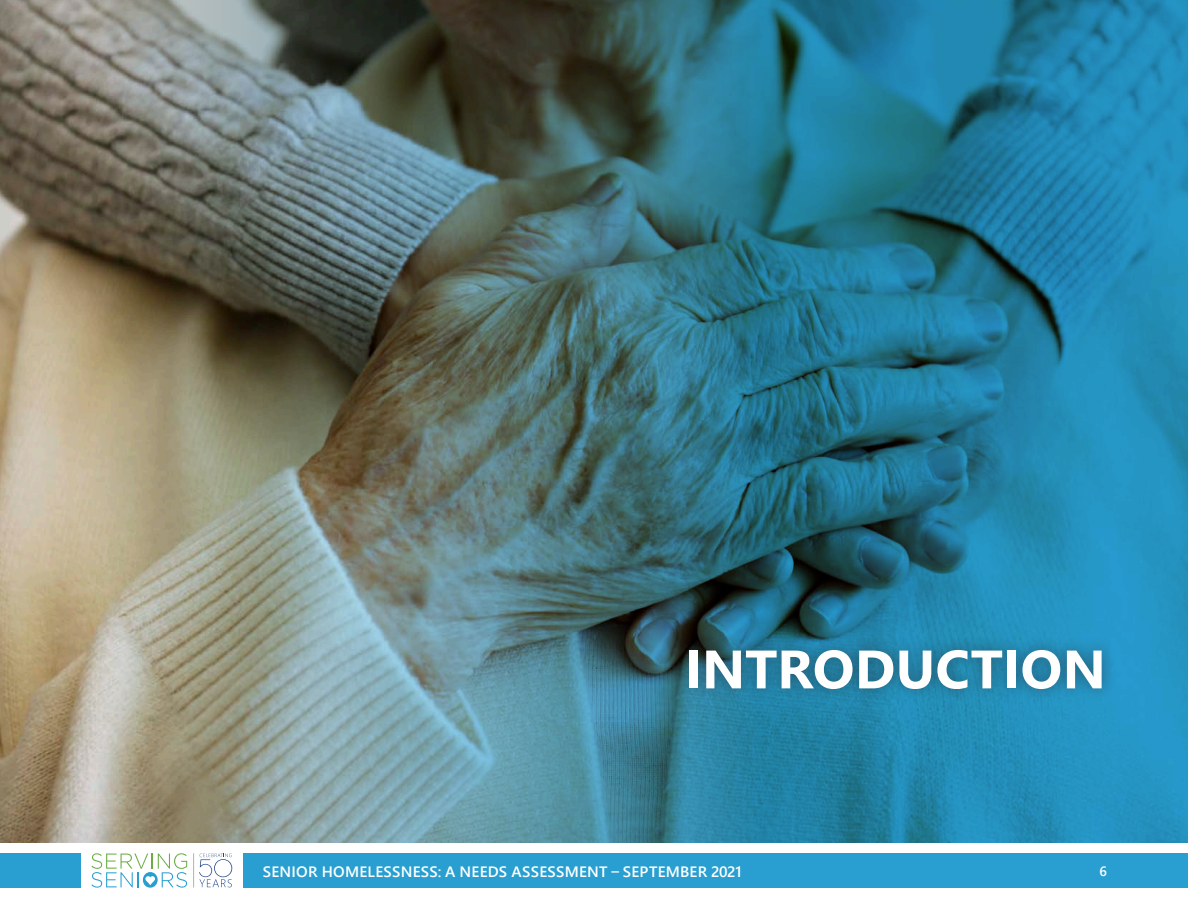
<style>
.page{position:relative;width:1188px;height:918px;background:#fff}
.page>*{position:absolute;margin:0;border:0;box-sizing:border-box;transform-origin:0 0}
.t1{font:700 54px "Segoe UI";color:#fff}
.t2{font:600 15px "Segoe UI";letter-spacing:.015em;color:#fff}
.t3{font:600 13.5px "Segoe UI";color:#fff}
</style>
<div class="page">
<svg style="left:91px;top:853px;width:96px;height:35px"></svg>
<hr style="left:193px;top:853px;width:1px;height:35px;background:#b2b3b7">
<svg style="left:199px;top:853px;width:33px;height:34px"></svg>
<div style="left:0;top:853px;width:81px;height:35px;background:#289fd0"></div>
<div style="left:243px;top:853px;width:945px;height:35px;background:#289fd0"></div>
<img style="left:0;top:0;width:63px;height:843px">
<img style="left:63px;top:0;width:1125px;height:843px">
<div style="left:674px;top:635px;width:443px;height:68px;background:#231f20;opacity:.5"></div>
<p class="t1" style="left:684px;top:618px;width:423px">INTRODUCTION</p>
<p class="t2" style="left:263px;top:857px;width:480px">SENIOR HOMELESSNESS: A NEEDS ASSESSMENT – SEPTEMBER 2021</p>
<p class="t3" style="left:1099px;top:859px;width:9px">6</p>
</div>
